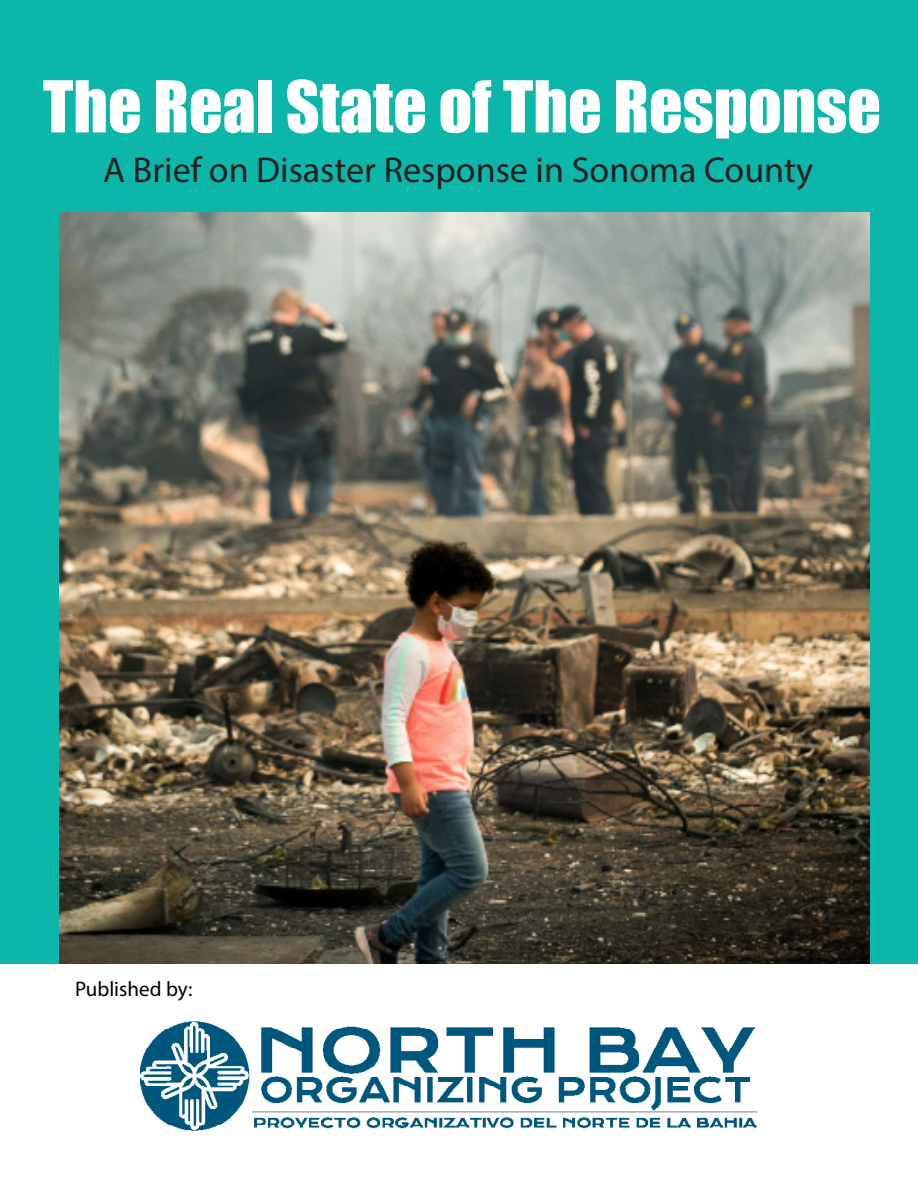
<style>
.page{position:relative;width:918px;height:1188px;background:#0cb7a9}
.page>*{position:absolute;margin:0;border:0;box-sizing:border-box;transform-origin:0 0}
.t1{font:66px "Impact";color:#fff}
.t2{font:36px "Myriad Pro";color:#231f20}
.t3{font:21px "Myriad Pro";color:#000}
</style>
<div class="page">
<img style="left:59px;top:212px;width:810px;height:752px">
<div style="left:0;top:964px;width:918px;height:224px;background:#fff"></div>
<img style="left:140px;top:1021px;width:618px;height:110px">
<h1 class="t1" style="left:43px;top:55px;width:840px">The Real State of The Response</h1>
<p class="t2" style="left:103px;top:147px;width:712px">A Brief on Disaster Response in Sonoma County</p>
<p class="t3" style="left:75px;top:976px;width:119px">Published by:</p>
</div>
